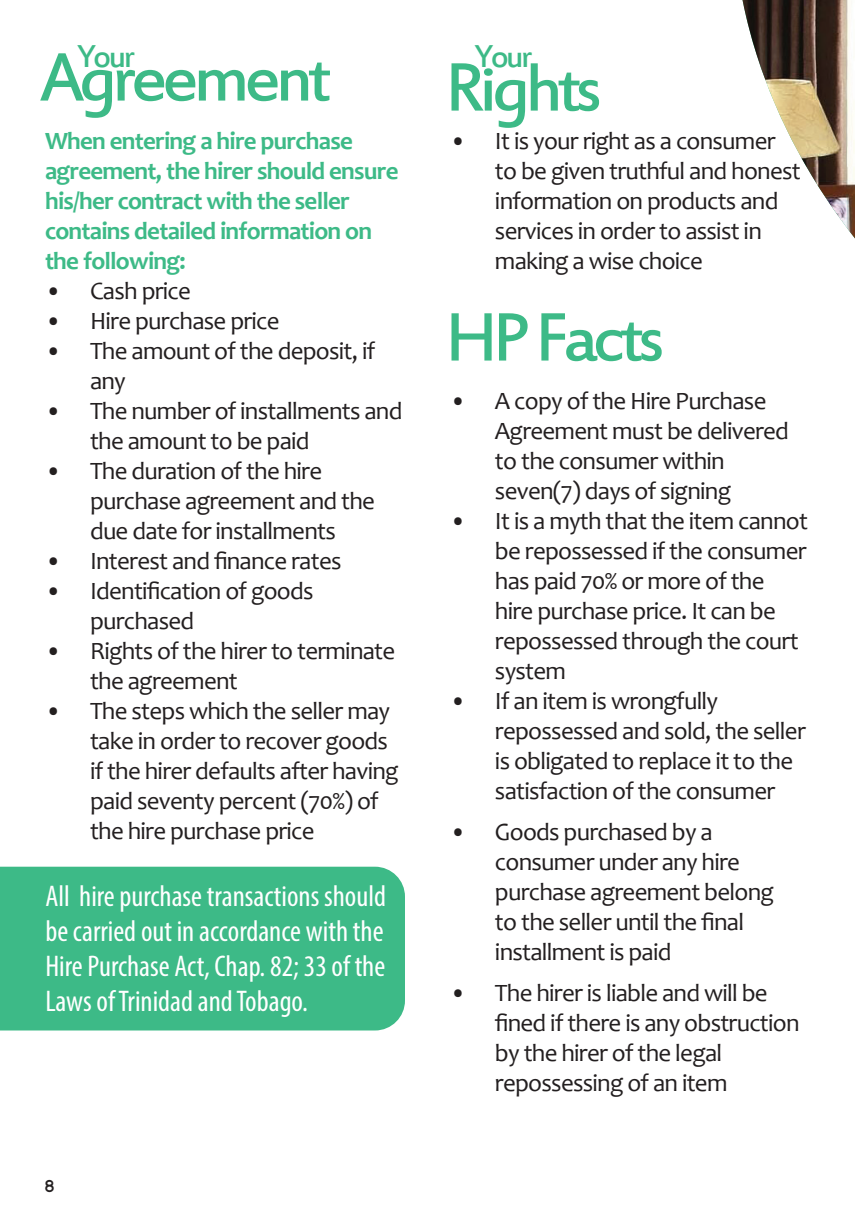
<style>
.page{position:relative;width:855px;height:1215px;background:#fff}
.page>*{position:absolute;margin:0;border:0;box-sizing:border-box;transform-origin:0 0}
.t1{font:74.75px "Estrangelo Edessa";letter-spacing:-.075em;color:#3dba87}
.t2{font:35px "Estrangelo Edessa";letter-spacing:-.075em;color:#3dba87}
.t3{font:condensed 30px/35px "Myriad Pro";color:#fff;text-align:justify}
.t4{font:25px/30px "Candara";letter-spacing:-.03em;color:#231f20}
.t5{font:700 25px/30px "Candara";letter-spacing:-.03em;color:#3dba87}
.t6{font:17.5px "Cloud World";color:#231f20}
</style>
<div class="page">
<div style="left:0;top:867px;width:405px;height:164px;background:#3dba87"></div>
<img style="left:742px;top:0;width:113px;height:238px">
<h2 class="t2" style="left:78px;top:39px;width:59px">Your</h2>
<h2 class="t2" style="left:475px;top:39px;width:59px">Your</h2>
<h1 class="t1" style="left:40px;top:40px;width:293px">Agreement</h1>
<h1 class="t1" style="left:445px;top:50px;width:158px">Rights</h1>
<p class="t5" style="left:45px;top:125px;width:355px">When entering a hire purchase agreement, the hirer should ensure his/her contract with the seller contains detailed information on the following:</p>
<p class="t4" style="left:45px;top:275px;width:148px">• Cash price</p>
<p class="t4" style="left:45px;top:305px;width:236px">• Hire purchase price</p>
<p class="t4" style="left:90px;top:335px;width:287px;text-indent:-45px">• The amount of the deposit, if any</p>
<p class="t4" style="left:90px;top:395px;width:314px;text-indent:-45px">• The number of installments and the amount to be paid</p>
<p class="t4" style="left:90px;top:455px;width:287px;text-indent:-45px">• The duration of the hire purchase agreement and the due date for installments</p>
<p class="t4" style="left:45px;top:545px;width:298px">• Interest and finance rates</p>
<p class="t4" style="left:90px;top:575px;width:225px;text-indent:-45px">• Identification of goods purchased</p>
<p class="t4" style="left:90px;top:635px;width:307px;text-indent:-45px">• Rights of the hirer to terminate the agreement</p>
<p class="t4" style="left:90px;top:695px;width:310px;text-indent:-45px">• The steps which the seller may take in order to recover goods if the hirer defaults after having paid seventy percent (70%) of the hire purchase price</p>
<p class="t3" style="left:45px;top:878px;width:342px">All hire purchase transactions should be carried out in accordance with the Hire Purchase Act, Chap. 82; 33 of the Laws of Trinidad and Tobago.</p>
<p class="t6" style="left:45px;top:1173px;width:10px">8</p>
<p class="t4" style="left:495px;top:125px;width:307px;text-indent:-45px">• It is your right as a consumer to be given truthful and honest information on products and services in order to assist in making a wise choice</p>
<h1 class="t1" style="left:445px;top:300px;width:221px">HP Facts</h1>
<p class="t4" style="left:495px;top:385px;width:296px;text-indent:-45px">• A copy of the Hire Purchase<br>Agreement must be delivered to the consumer within seven(7) days of signing</p>
<p class="t4" style="left:495px;top:505px;width:315px;text-indent:-45px">• It is a myth that the item cannot be repossessed if the consumer has paid 70% or more of the hire purchase price. It can be repossessed through the court system</p>
<p class="t4" style="left:495px;top:685px;width:312px;text-indent:-45px">• If an item is wrongfully repossessed and sold, the seller is obligated to replace it to the satisfaction of the consumer</p>
<p class="t4" style="left:495px;top:817px;width:280px;text-indent:-45px">• Goods purchased by a consumer under any hire purchase agreement belong to the seller until the final installment is paid</p>
<p class="t4" style="left:495px;top:978px;width:306px;text-indent:-45px">• The hirer is liable and will be fined if there is any obstruction by the hirer of the legal repossessing of an item</p>
</div>
